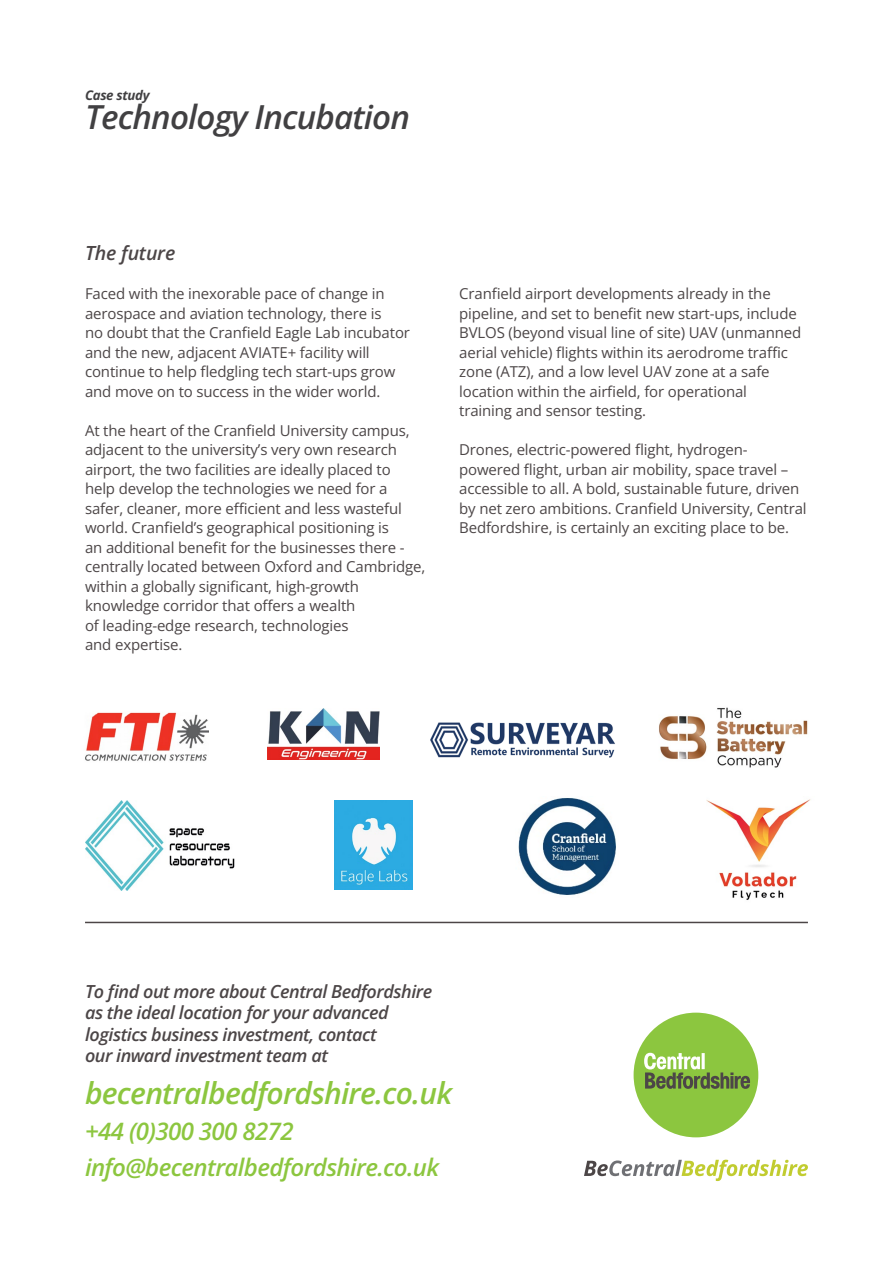
<style>
.page{position:relative;width:893px;height:1263px;background:#fff}
.page>*{position:absolute;margin:0;border:0;box-sizing:border-box;transform-origin:0 0}
.t1{font:italic 600 33.15px "Open Sans";letter-spacing:-.025em;color:#414042}
.t2{font:italic 600 30px "Open Sans";letter-spacing:-.025em;color:#8cc63f}
.t3{font:italic 600 24px/36px "Open Sans";letter-spacing:-.025em;color:#8cc63f}
.CB___H2_page_subtitl{font:italic 600 19.5px "Open Sans";letter-spacing:-.01em;color:#4c4647}
.t4{font:italic 600 18px/21.6px "Open Sans";letter-spacing:-.025em;color:#4c4647}
.CB___Body_grey{font:15px/19.5px "Open Sans";letter-spacing:-.01em;color:#4c4647}
.t5{font:italic 700 13.2px "Open Sans";letter-spacing:-.025em;color:#414042}
</style>
<div class="page">
<hr style="left:85px;top:922px;width:723px;height:1px;background:#4c4647">
<img style="left:268px;top:709px;width:112px;height:51px">
<img style="left:85px;top:800px;width:150px;height:90px">
<img style="left:659px;top:707px;width:149px;height:61px">
<img style="left:706px;top:799px;width:105px;height:101px">
<div style="left:634px;top:1013px;width:124px;height:124px;background:#8cc63f;border-radius:50%"></div>
<svg style="left:644px;top:1053px;width:106px;height:36px"></svg>
<svg style="left:584px;top:1160px;width:224px;height:21px"></svg>
<img style="left:334px;top:800px;width:79px;height:89px">
<img style="left:518px;top:798px;width:98px;height:97px">
<img style="left:85px;top:712px;width:124px;height:49px">
<img style="left:431px;top:722px;width:184px;height:36px">
<p class="t5" style="left:85px;top:86px;width:66px">Case study</p>
<h1 class="t1" style="left:85px;top:94px;width:326px">Technology Incubation</h1>
<p class="CB___H2_page_subtitl" style="left:85px;top:239px;width:92px">The future</p>
<p class="CB___Body_grey" style="left:85px;top:284px;width:326px">Faced with the inexorable pace of change in aerospace and aviation technology, there is<br>no doubt that the Cranfield Eagle Lab incubator and the new, adjacent AVIATE+ facility will continue to help fledgling tech start-ups grow and move on to success in the wider world.</p>
<p class="CB___Body_grey" style="left:85px;top:420px;width:342px">At the heart of the Cranfield University campus, adjacent to the university’s very own research airport, the two facilities are ideally placed to<br>help develop the technologies we need for a safer, cleaner, more efficient and less wasteful world. Cranfield’s geographical positioning is<br>an additional benefit for the businesses there - centrally located between Oxford and Cambridge, within a globally significant, high-growth knowledge corridor that offers a wealth<br>of leading-edge research, technologies<br>and expertise.</p>
<p class="CB___Body_grey" style="left:459px;top:284px;width:344px">Cranfield airport developments already in the pipeline, and set to benefit new start-ups, include BVLOS (beyond visual line of site) UAV (unmanned aerial vehicle) flights within its aerodrome traffic zone (ATZ), and a low level UAV zone at a safe location within the airfield, for operational training and sensor testing.</p>
<p class="CB___Body_grey" style="left:459px;top:440px;width:349px">Drones, electric-powered flight, hydrogen&shy;powered flight, urban air mobility, space travel – accessible to all. A bold, sustainable future, driven by net zero ambitions. Cranfield University, Central Bedfordshire, is certainly an exciting place to be.</p>
<p class="t4" style="left:85px;top:979px;width:349px">To find out more about Central Bedfordshire as the ideal location for your advanced logistics business investment, contact<br>our inward investment team at</p>
<p class="t2" style="left:85px;top:1072px;width:369px">becentralbedfordshire.co.uk</p>
<p class="t3" style="left:85px;top:1113px;width:356px">+44 (0)300 300 8272 info@becentralbedfordshire.co.uk</p>
</div>
